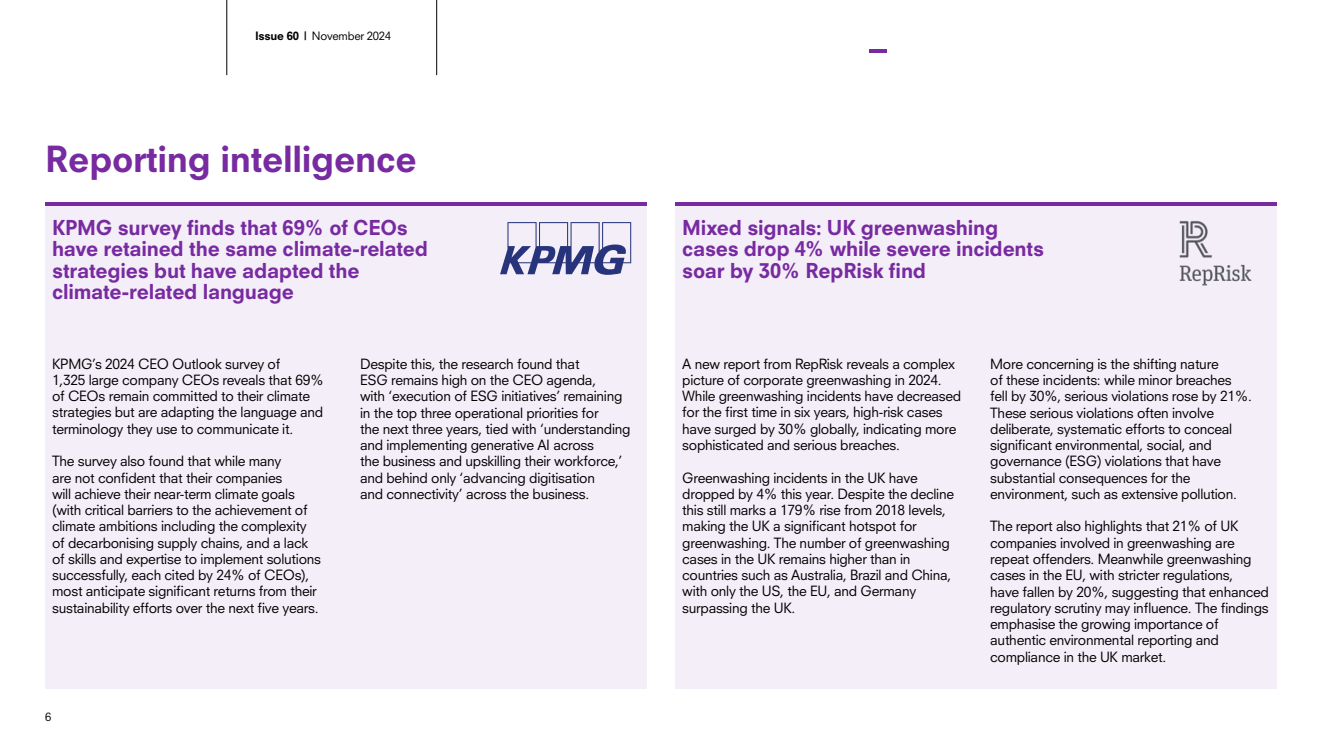
<style>
.page{position:relative;width:1322px;height:745px;background:#fff}
.page>*{position:absolute;margin:0;border:0;box-sizing:border-box;transform-origin:0 0}
.t1{font:800 35px "Neuzeit SLT Std";letter-spacing:-.01em;color:#782aa1}
.t2{font:800 20px/21.2px "Neuzeit SLT Std";letter-spacing:-.015em;color:#782aa1}
.t3{font:13.75px/16.2px "Neuzeit SLT Std";letter-spacing:-.02em;color:#000}
.t4{font:11.25px "Neuzeit SLT Std";letter-spacing:-.02em;color:#000}
.s1{font-weight:800}
</style>
<div class="page">
<div style="left:675px;top:202px;width:602px;height:485px;background:#f4eef8"></div>
<div style="left:45px;top:202px;width:602px;height:485px;background:#f4eef8"></div>
<hr style="left:45px;top:202px;width:602px;height:4px;background:#782aa1">
<hr style="left:675px;top:202px;width:602px;height:4px;background:#782aa1">
<img style="left:1179px;top:220px;width:73px;height:66px">
<svg style="left:500px;top:222px;width:131px;height:53px"></svg>
<hr style="left:436px;top:0;width:1px;height:75px;background:#000">
<hr style="left:227px;top:0;width:1px;height:75px;background:#000">
<hr style="left:869px;top:49px;width:18px;height:3px;background:#782aa1">
<p class="t4" style="left:255px;top:29px;width:138px"><span class="s1">Issue 60 |</span> November 2024</p>
<h1 class="t1" style="left:45px;top:138px;width:373px">Reporting intelligence</h1>
<h2 class="t2" style="left:52px;top:217px;width:378px">KPMG survey finds that 69% of CEOs have retained the same climate-related strategies but have adapted the climate-related language</h2>
<p class="t3" style="left:52px;top:355px;width:273px">KPMG’s 2024 CEO Outlook survey of<br>1,325 large company CEOs reveals that 69% of CEOs remain committed to their climate strategies but are adapting the language and terminology they use to communicate it.</p>
<p class="t3" style="left:52px;top:452px;width:270px">The survey also found that while many<br>are not confident that their companies<br>will achieve their near-term climate goals (with critical barriers to the achievement of climate ambitions including the complexity of decarbonising supply chains, and a lack of skills and expertise to implement solutions successfully, each cited by 24% of CEOs), most anticipate significant returns from their sustainability efforts over the next five years.</p>
<p class="t3" style="left:360px;top:355px;width:272px">Despite this, the research found that<br>ESG remains high on the CEO agenda,<br>with ‘execution of ESG initiatives’ remaining in the top three operational priorities for<br>the next three years, tied with ‘understanding and implementing generative AI across<br>the business and upskilling their workforce,’ and behind only ‘advancing digitisation<br>and connectivity’ across the business.</p>
<p class="t4" style="left:45px;top:709px;width:8px">6</p>
<h2 class="t2" style="left:682px;top:217px;width:363px">Mixed signals: UK greenwashing cases drop 4% while severe incidents soar by 30% RepRisk find</h2>
<p class="t3" style="left:682px;top:355px;width:280px">A new report from RepRisk reveals a complex picture of corporate greenwashing in 2024.<br>While greenwashing incidents have decreased for the first time in six years, high-risk cases have surged by 30% globally, indicating more sophisticated and serious breaches.</p>
<p class="t3" style="left:682px;top:469px;width:273px">Greenwashing incidents in the UK have dropped by 4% this year. Despite the decline this still marks a 179% rise from 2018 levels, making the UK a significant hotspot for greenwashing. The number of greenwashing cases in the UK remains higher than in countries such as Australia, Brazil and China, with only the US, the EU, and Germany surpassing the UK.</p>
<p class="t3" style="left:990px;top:355px;width:263px">More concerning is the shifting nature<br>of these incidents: while minor breaches fell by 30%, serious violations rose by 21%.<br>These serious violations often involve deliberate, systematic efforts to conceal significant environmental, social, and governance (ESG) violations that have substantial consequences for the environment, such as extensive pollution.</p>
<p class="t3" style="left:990px;top:517px;width:280px">The report also highlights that 21% of UK companies involved in greenwashing are repeat offenders. Meanwhile greenwashing cases in the EU, with stricter regulations,<br>have fallen by 20%, suggesting that enhanced regulatory scrutiny may influence. The findings emphasise the growing importance of authentic environmental reporting and compliance in the UK market.</p>
</div>
